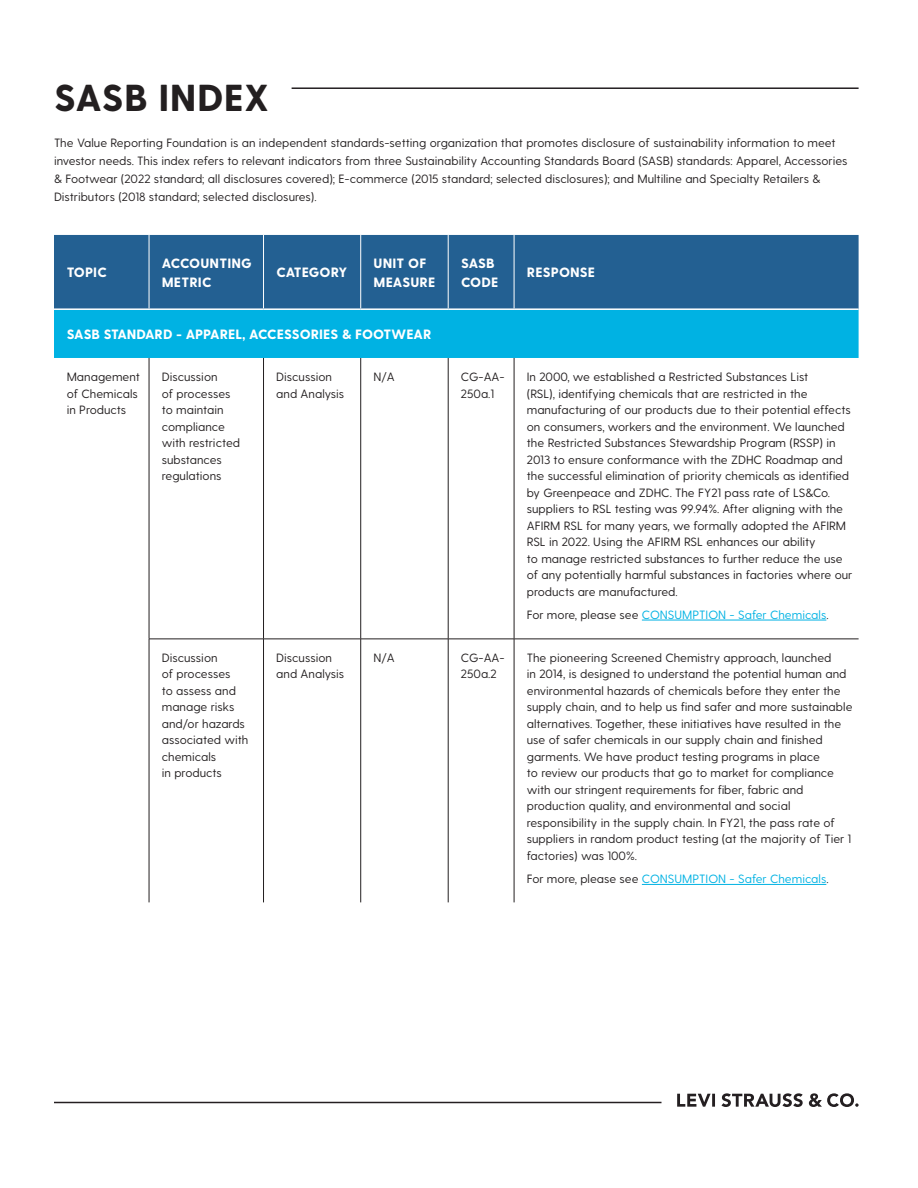
<style>
.page{position:relative;width:918px;height:1188px;background:#fff}
.page>*{position:absolute;margin:0;border:0;box-sizing:border-box;transform-origin:0 0}
.t1{font:800 37.5px "Greycliff CF";letter-spacing:.01em;color:#231f20}
.t2{font:800 13.5px/19.5px "Greycliff CF";color:#fff}
.t3{font:12px/16.5px "Greycliff CF";color:#231f20}
.t4{font:12px "Greycliff CF";color:#00b2e3}
.s1{color:#231f20}
</style>
<div class="page">
<svg style="left:677px;top:1093px;width:182px;height:14px"></svg>
<hr style="left:54px;top:1102px;width:608px;height:1px;background:#241f21">
<hr style="left:292px;top:87px;width:567px;height:2px;background:#241f21">
<div style="left:54px;top:235px;width:805px;height:73px;background:#236092"></div>
<div style="left:54px;top:310px;width:805px;height:48px;background:#00b2e3"></div>
<hr style="left:149px;top:235px;width:1px;height:73px;background:#fff">
<hr style="left:263px;top:235px;width:1px;height:73px;background:#fff">
<hr style="left:360px;top:235px;width:1px;height:73px;background:#fff">
<hr style="left:448px;top:235px;width:1px;height:73px;background:#fff">
<hr style="left:514px;top:235px;width:1px;height:73px;background:#fff">
<hr style="left:149px;top:358px;width:1px;height:281px;background:#231f20">
<hr style="left:263px;top:358px;width:1px;height:281px;background:#231f20">
<hr style="left:360px;top:358px;width:1px;height:281px;background:#231f20">
<hr style="left:448px;top:358px;width:1px;height:281px;background:#231f20">
<hr style="left:514px;top:358px;width:1px;height:281px;background:#231f20">
<hr style="left:149px;top:639px;width:115px;height:1px;background:#231f20">
<hr style="left:264px;top:639px;width:97px;height:1px;background:#231f20">
<hr style="left:361px;top:639px;width:87px;height:1px;background:#231f20">
<hr style="left:448px;top:639px;width:66px;height:1px;background:#231f20">
<hr style="left:514px;top:639px;width:345px;height:1px;background:#231f20">
<hr style="left:149px;top:639px;width:1px;height:263px;background:#231f20">
<hr style="left:263px;top:639px;width:1px;height:263px;background:#231f20">
<hr style="left:360px;top:639px;width:1px;height:263px;background:#231f20">
<hr style="left:448px;top:639px;width:1px;height:263px;background:#231f20">
<hr style="left:514px;top:639px;width:1px;height:263px;background:#231f20">
<hr style="left:642px;top:620px;width:184px;height:1px;background:#00b2e3">
<hr style="left:642px;top:884px;width:184px;height:1px;background:#00b2e3">
<p class="t1" style="left:54px;top:75px;width:216px">SASB INDEX</p>
<p class="t3" style="left:54px;top:134px;width:795px;line-height:18px">The Value Reporting Foundation is an independent standards-setting organization that promotes disclosure of sustainability information to meet investor needs. This index refers to relevant indicators from three Sustainability Accounting Standards Board (SASB) standards: Apparel, Accessories &amp; Footwear (2022 standard; all disclosures covered); E-commerce (2015 standard; selected disclosures); and Multiline and Specialty Retailers &amp; Distributors (2018 standard; selected disclosures).</p>
<p class="t2" style="left:67px;top:264px;width:42px">TOPIC</p>
<p class="t2" style="left:162px;top:254px;width:91px">ACCOUNTING<br>METRIC</p>
<p class="t2" style="left:276px;top:264px;width:73px">CATEGORY</p>
<p class="t2" style="left:374px;top:254px;width:63px">UNIT OF<br>MEASURE</p>
<p class="t2" style="left:461px;top:254px;width:39px">SASB<br>CODE</p>
<p class="t2" style="left:527px;top:264px;width:70px">RESPONSE</p>
<p class="t2" style="left:67px;top:325px;width:366px">SASB STANDARD - APPAREL, ACCESSORIES &amp; FOOTWEAR</p>
<p class="t3" style="left:67px;top:369px;width:75px">Management of Chemicals in Products</p>
<p class="t3" style="left:162px;top:369px;width:80px">Discussion<br>of processes to maintain compliance with restricted substances regulations</p>
<p class="t3" style="left:276px;top:369px;width:70px">Discussion and Analysis</p>
<p class="t3" style="left:373px;top:369px;width:23px">N/A</p>
<p class="t3" style="left:461px;top:369px;width:45px">CG-AA-<br>250a.1</p>
<p class="t3" style="left:527px;top:369px;width:327px">In 2000, we established a Restricted Substances List<br>(RSL), identifying chemicals that are restricted in the manufacturing of our products due to their potential effects on consumers, workers and the environment. We launched the Restricted Substances Stewardship Program (RSSP) in 2013 to ensure conformance with the ZDHC Roadmap and the successful elimination of priority chemicals as identified by Greenpeace and ZDHC. The FY21 pass rate of LS&amp;Co. suppliers to RSL testing was 99.94%. After aligning with the AFIRM RSL for many years, we formally adopted the AFIRM RSL in 2022. Using the AFIRM RSL enhances our ability<br>to manage restricted substances to further reduce the use of any potentially harmful substances in factories where our products are manufactured.</p>
<p class="t4" style="left:527px;top:608px;width:303px"><span class="s1">For more, please see</span> CONSUMPTION - Safer Chemicals<span class="s1">.</span></p>
<p class="t3" style="left:162px;top:650px;width:88px">Discussion<br>of processes<br>to assess and manage risks and/or hazards associated with chemicals<br>in products</p>
<p class="t3" style="left:276px;top:650px;width:70px">Discussion and Analysis</p>
<p class="t3" style="left:373px;top:650px;width:23px">N/A</p>
<p class="t3" style="left:461px;top:650px;width:45px">CG-AA-<br>250a.2</p>
<p class="t3" style="left:527px;top:650px;width:327px">The pioneering Screened Chemistry approach, launched<br>in 2014, is designed to understand the potential human and environmental hazards of chemicals before they enter the supply chain, and to help us find safer and more sustainable alternatives. Together, these initiatives have resulted in the use of safer chemicals in our supply chain and finished garments. We have product testing programs in place<br>to review our products that go to market for compliance with our stringent requirements for fiber, fabric and production quality, and environmental and social responsibility in the supply chain. In FY21, the pass rate of suppliers in random product testing (at the majority of Tier 1 factories) was 100%.</p>
<p class="t4" style="left:527px;top:872px;width:303px"><span class="s1">For more, please see</span> CONSUMPTION - Safer Chemicals<span class="s1">.</span></p>
</div>
